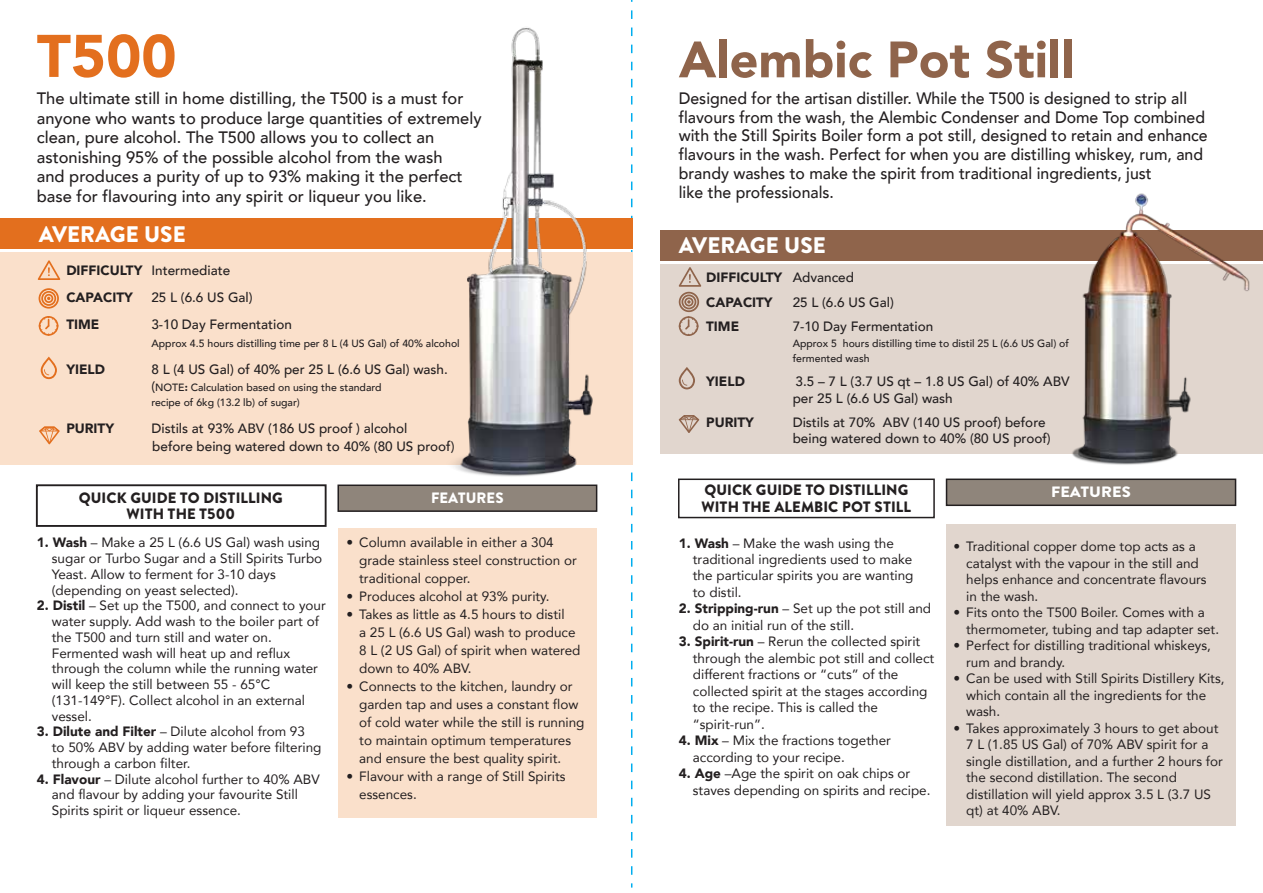
<style>
.page{position:relative;width:1263px;height:893px;background:#fff}
.page>*{position:absolute;margin:0;border:0;box-sizing:border-box;transform-origin:0 0}
.t1{font:900 59.4px "Avenir";color:#e36f1e}
.t2{font:900 50.55px "Avenir";color:#8f644b}
.t3{font:900 22.5px "Brandon Text";color:#fff}
.t4{font:500 16.5px/18.8px "Avenir";color:#231f20;scale:.96 1}
.t5{font:500 16.5px/19.5px "Avenir";color:#231f20}
.t6{font:900 15px/16.5px "Brandon Text";letter-spacing:.005em;color:#231f20;text-align:center}
.t7{font:900 15px "Brandon Text";letter-spacing:.005em;color:#fff}
.t8{font:900 15px "Brandon Text";letter-spacing:.005em;color:#fff;scale:1.1 1}
.t9{font:13.5px/16.5px "Avenir";color:#231f20}
.t10{font:500 13.5px/16.5px "Avenir";color:#231f20}
.t11{font:900 13.5px/27px "Avenir";color:#231f20}
.t12{font:500 10.5px/15px "Avenir";color:#231f20}
.s1{font-weight:500}
.s2{font-size:13.5px}
.s3{font-weight:900}
</style>
<div class="page">
<div style="left:660px;top:230px;width:603px;height:31px;background:#8f644b"></div>
<div style="left:660px;top:264px;width:603px;height:190px;background:#e1d6ce"></div>
<div style="left:338px;top:528px;width:259px;height:290px;background:#fae0cb"></div>
<svg style="left:631px;top:0;width:1px;height:888px"></svg>
<div style="left:0;top:218px;width:633px;height:31px;background:#e36f1e"></div>
<div style="left:0;top:253px;width:633px;height:212px;background:#fae0cb"></div>
<svg style="left:41px;top:356px;width:16px;height:23px"></svg>
<svg style="left:39px;top:316px;width:19px;height:20px"></svg>
<svg style="left:38px;top:260px;width:22px;height:20px"></svg>
<svg style="left:39px;top:426px;width:21px;height:18px"></svg>
<svg style="left:39px;top:288px;width:20px;height:21px"></svg>
<svg style="left:679px;top:367px;width:16px;height:22px"></svg>
<svg style="left:679px;top:415px;width:20px;height:18px"></svg>
<svg style="left:679px;top:267px;width:22px;height:69px"></svg>
<img style="left:441px;top:27px;width:166px;height:472px">
<img style="left:1072px;top:193px;width:178px;height:272px">
<div style="left:337px;top:484px;width:260px;height:28px;background:#8f857b;border:2px solid #231f20"></div>
<div style="left:36px;top:484px;width:291px;height:43px;border:2px solid #231f20"></div>
<div style="left:678px;top:479px;width:257px;height:39px;border:2px solid #231f20"></div>
<div style="left:946px;top:524px;width:289px;height:301px;background:#e1d6ce"></div>
<div style="left:946px;top:479px;width:290px;height:27px;background:#8f857b;border:2px solid #231f20"></div>
<h1 class="t1" style="left:37px;top:5px;width:141px">T500</h1>
<h2 class="t2" style="left:679px;top:16px;width:397px">Alembic Pot Still</h2>
<p class="t5" style="left:37px;top:88px;width:446px">The ultimate still in home distilling, the T500 is a must for anyone who wants to produce large quantities of extremely clean, pure alcohol. The T500 allows you to collect an astonishing 95% of the possible alcohol from the wash<br>and produces a purity of up to 93% making it the perfect base for flavouring into any spirit or liqueur you like.</p>
<p class="t4" style="left:679px;top:88px;width:552px">Designed for the artisan distiller. While the T500 is designed to strip all flavours from the wash, the Alembic Condenser and Dome Top combined with the Still Spirits Boiler form a pot still, designed to retain and enhance flavours in the wash. Perfect for when you are distilling whiskey, rum, and brandy washes to make the spirit from traditional ingredients, just<br>like the professionals.</p>
<h3 class="t3" style="left:39px;top:218px;width:148px">AVERAGE USE</h3>
<p class="t11" style="left:66px;top:256px;width:165px">DIFFICULTY <span class="s1">Intermediate<br></span>CAPACITY</p>
<p class="t10" style="left:151px;top:288px;width:103px">25 L (6.6 US Gal)</p>
<p class="t11" style="left:66px;top:310px;width:34px">TIME</p>
<p class="t10" style="left:151px;top:315px;width:142px">3-10 Day Fermentation</p>
<p class="t12" style="left:151px;top:335px;width:310px">Approx 4.5 hours distilling time per 8 L (4 US Gal) of 40% alcohol</p>
<p class="t11" style="left:66px;top:355px;width:40px">YIELD</p>
<p class="t10" style="left:151px;top:360px;width:298px">8 L (4 US Gal) of 40% per 25 L (6.6 US Gal) wash.</p>
<p class="t12" style="left:151px;top:379px;width:232px"><span class="s2">(</span>NOTE<span class="s3">:</span> Calculation based on using the standard recipe of 6kg (13.2 lb) of sugar)</p>
<p class="t11" style="left:66px;top:414px;width:49px">PURITY</p>
<p class="t10" style="left:151px;top:418px;width:305px;line-height:18px">Distils at 93% ABV (186 US proof ) alcohol<br>before being watered down to 40% (80 US proof)</p>
<p class="t6" style="left:79px;top:489px;width:206px">QUICK GUIDE TO DISTILLING<br>WITH THE T500</p>
<p class="t9" style="left:52px;top:534px;width:272px;line-height:15.8px;text-indent:-15px"><span class="s3">1. Wash</span> – Make a 25 L (6.6 US Gal) wash using sugar or Turbo Sugar and a Still Spirits Turbo Yeast. Allow to ferment for 3-10 days (depending on yeast selected).</p>
<p class="t9" style="left:52px;top:597px;width:275px;line-height:15.8px;text-indent:-15px"><span class="s3">2. Distil</span> – Set up the T500, and connect to your water supply. Add wash to the boiler part of the T500 and turn still and water on.<br>Fermented wash will heat up and reflux through the column while the running water will keep the still between 55 - 65°C (131-149°F). Collect alcohol in an external vessel.</p>
<p class="t9" style="left:52px;top:723px;width:271px;line-height:15.8px;text-indent:-15px"><span class="s3">3. Dilute and Filter</span> – Dilute alcohol from 93<br>to 50% ABV by adding water before filtering through a carbon filter.</p>
<p class="t9" style="left:52px;top:771px;width:269px;line-height:15.8px;text-indent:-15px"><span class="s3">4. Flavour</span> – Dilute alcohol further to 40% ABV and flavour by adding your favourite Still<br>Spirits spirit or liqueur essence.</p>
<p class="t7" style="left:431px;top:487px;width:74px">FEATURES</p>
<p class="t9" style="left:359px;top:533px;width:219px;line-height:18px;text-indent:-13px">• Column available in either a 304 grade stainless steel construction or traditional copper.</p>
<p class="t9" style="left:346px;top:588px;width:205px">• Produces alcohol at 93% purity.</p>
<p class="t9" style="left:359px;top:605px;width:223px;line-height:18px;text-indent:-13px">• Takes as little as 4.5 hours to distil<br>a 25 L (6.6 US Gal) wash to produce<br>8 L (2 US Gal) of spirit when watered down to 40% ABV.</p>
<p class="t9" style="left:359px;top:677px;width:227px;line-height:18px;text-indent:-13px">• Connects to the kitchen, laundry or garden tap and uses a constant flow of cold water while the still is running to maintain optimum temperatures and ensure the best quality spirit.</p>
<p class="t9" style="left:359px;top:767px;width:208px;line-height:18px;text-indent:-13px">• Flavour with a range of Still Spirits essences.</p>
<h3 class="t3" style="left:679px;top:230px;width:148px">AVERAGE USE</h3>
<p class="t11" style="left:706px;top:265px;width:149px;line-height:24px">DIFFICULTY <span class="s1">Advanced<br></span>CAPACITY</p>
<p class="t10" style="left:793px;top:293px;width:103px">25 L (6.6 US Gal)</p>
<p class="t11" style="left:706px;top:312px;width:34px">TIME</p>
<p class="t10" style="left:793px;top:317px;width:142px">7-10 Day Fermentation</p>
<p class="t12" style="left:793px;top:335px;width:278px">Approx 5 hours distilling time to distil 25 L (6.6 US Gal) of fermented wash</p>
<p class="t11" style="left:706px;top:367px;width:40px">YIELD</p>
<p class="t10" style="left:793px;top:372px;width:278px">3.5 – 7 L (3.7 US qt – 1.8 US Gal) of 40% ABV per 25 L (6.6 US Gal) wash</p>
<p class="t11" style="left:706px;top:408px;width:49px">PURITY</p>
<p class="t10" style="left:793px;top:413px;width:259px">Distils at 70% ABV (140 US proof) before being watered down to 40% (80 US proof)</p>
<p class="t6" style="left:701px;top:482px;width:211px;text-align:left">QUICK GUIDE TO DISTILLING<br>WITH THE ALEMBIC POT STILL</p>
<p class="t8" style="left:1051px;top:481px;width:74px">FEATURES</p>
<p class="t9" style="left:966px;top:538px;width:242px;text-indent:-13px">• Traditional copper dome top acts as a catalyst with the vapour in the still and helps enhance and concentrate flavours in the wash.</p>
<p class="t9" style="left:966px;top:604px;width:254px;text-indent:-13px">• Fits onto the T500 Boiler. Comes with a thermometer, tubing and tap adapter set.</p>
<p class="t9" style="left:966px;top:637px;width:246px;text-indent:-13px">• Perfect for distilling traditional whiskeys, rum and brandy.</p>
<p class="t9" style="left:966px;top:670px;width:260px;text-indent:-13px">• Can be used with Still Spirits Distillery Kits, which contain all the ingredients for the wash.</p>
<p class="t9" style="left:966px;top:719px;width:258px;text-indent:-13px">• Takes approximately 3 hours to get about 7 L (1.85 US Gal) of 70% ABV spirit for a single distillation, and a further 2 hours for the second distillation. The second distillation will yield approx 3.5 L (3.7 US qt) at 40% ABV.</p>
<p class="t9" style="left:693px;top:534px;width:222px;text-indent:-14px"><span class="s3">1. Wash</span> – Make the wash using the traditional ingredients used to make the particular spirits you are wanting to distil.</p>
<p class="t9" style="left:693px;top:600px;width:240px;text-indent:-14px"><span class="s3">2. Stripping-run</span> – Set up the pot still and do an initial run of the still.</p>
<p class="t9" style="left:693px;top:633px;width:243px;text-indent:-14px"><span class="s3">3. Spirit-run</span> – Rerun the collected spirit through the alembic pot still and collect different fractions or “cuts” of the collected spirit at the stages according to the recipe. This is called the “spirit-run”.</p>
<p class="t9" style="left:693px;top:732px;width:200px;text-indent:-14px"><span class="s3">4. Mix</span> – Mix the fractions together according to your recipe.</p>
<p class="t9" style="left:693px;top:765px;width:239px;text-indent:-14px"><span class="s3">4. Age</span> –Age the spirit on oak chips or staves depending on spirits and recipe.</p>
</div>
